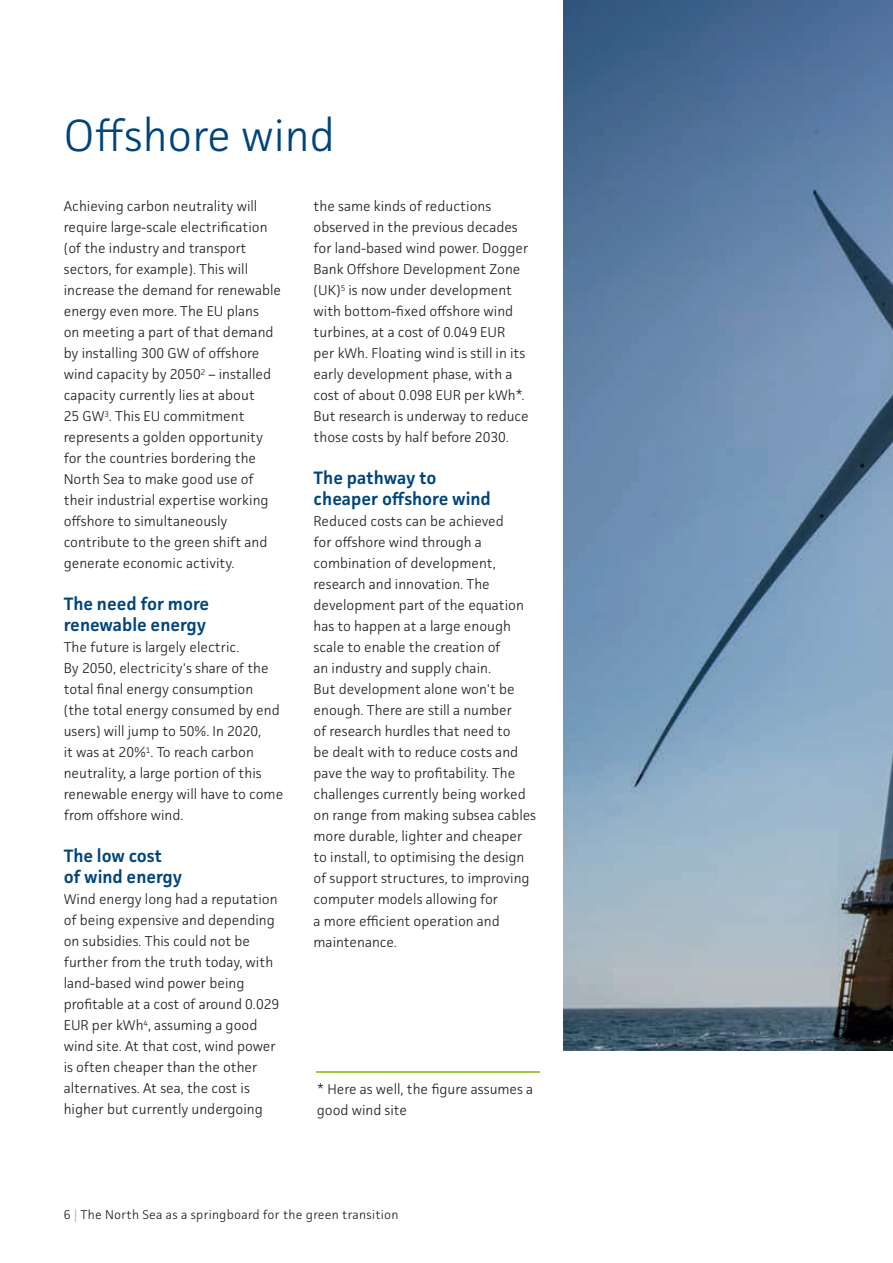
<style>
.page{position:relative;width:893px;height:1263px;background:#fff}
.page>*{position:absolute;margin:0;border:0;box-sizing:border-box;transform-origin:0 0}
.t1{font:300 45px "Facit";color:#00447b}
.t2{font:600 18px/21px "Facit";color:#00447b}
.t3{font:300 14.25px/21px "Facit";color:#231f20}
.t4{font:300 12.75px "Facit";letter-spacing:.02em;color:#231f20}
.s1{color:#a1c73a}
</style>
<div class="page">
<img style="left:563px;top:0;width:330px;height:1050px">
<hr style="left:317px;top:1071px;width:223px;height:2px;background:#a1c73a">
<h1 class="t1" style="left:64px;top:108px;width:273px">Offshore wind</h1>
<p class="t3" style="left:64px;top:196px;width:219px">Achieving carbon neutrality will require large-scale electrification (of the industry and transport sectors, for example). This will increase the demand for renewable energy even more. The EU plans<br>on meeting a part of that demand by installing 300 GW of offshore wind capacity by 2050<sup>2</sup> – installed capacity currently lies at about<br>25 GW<sup>3</sup>. This EU commitment represents a golden opportunity for the countries bordering the<br>North Sea to make good use of their industrial expertise working offshore to simultaneously contribute to the green shift and generate economic activity.</p>
<p class="t2" style="left:64px;top:593px;width:147px">The need for more renewable energy</p>
<p class="t3" style="left:64px;top:637px;width:221px">The future is largely electric.<br>By 2050, electricity's share of the total final energy consumption<br>(the total energy consumed by end users) will jump to 50%. In 2020,<br>it was at 20%<sup>1</sup>. To reach carbon neutrality, a large portion of this renewable energy will have to come from offshore wind.</p>
<p class="t2" style="left:64px;top:845px;width:120px">The low cost of wind energy</p>
<p class="t3" style="left:64px;top:889px;width:217px">Wind energy long had a reputation of being expensive and depending on subsidies. This could not be further from the truth today, with land-based wind power being profitable at a cost of around 0.029<br>EUR per kWh<sup>4</sup>, assuming a good wind site. At that cost, wind power is often cheaper than the other alternatives. At sea, the cost is higher but currently undergoing</p>
<p class="t3" style="left:314px;top:196px;width:217px">the same kinds of reductions observed in the previous decades for land-based wind power. Dogger<br>Bank Offshore Development Zone (UK)<sup>5</sup> is now under development with bottom-fixed offshore wind turbines, at a cost of 0.049 EUR per kWh. Floating wind is still in its early development phase, with a cost of about 0.098 EUR per kWh*.<br>But research is underway to reduce those costs by half before 2030.</p>
<p class="t2" style="left:314px;top:467px;width:179px">The pathway to cheaper offshore wind</p>
<p class="t3" style="left:314px;top:511px;width:224px">Reduced costs can be achieved<br>for offshore wind through a combination of development, research and innovation. The development part of the equation has to happen at a large enough scale to enable the creation of<br>an industry and supply chain.<br>But development alone won't be enough. There are still a number<br>of research hurdles that need to<br>be dealt with to reduce costs and pave the way to profitability. The challenges currently being worked on range from making subsea cables more durable, lighter and cheaper to install, to optimising the design of support structures, to improving computer models allowing for<br>a more efficient operation and maintenance.</p>
<p class="t3" style="left:317px;top:1078px;width:218px">* Here as well, the figure assumes a good wind site</p>
<p class="t4" style="left:64px;top:1207px;width:336px">6 <span class="s1">|</span> The North Sea as a springboard for the green transition</p>
</div>
